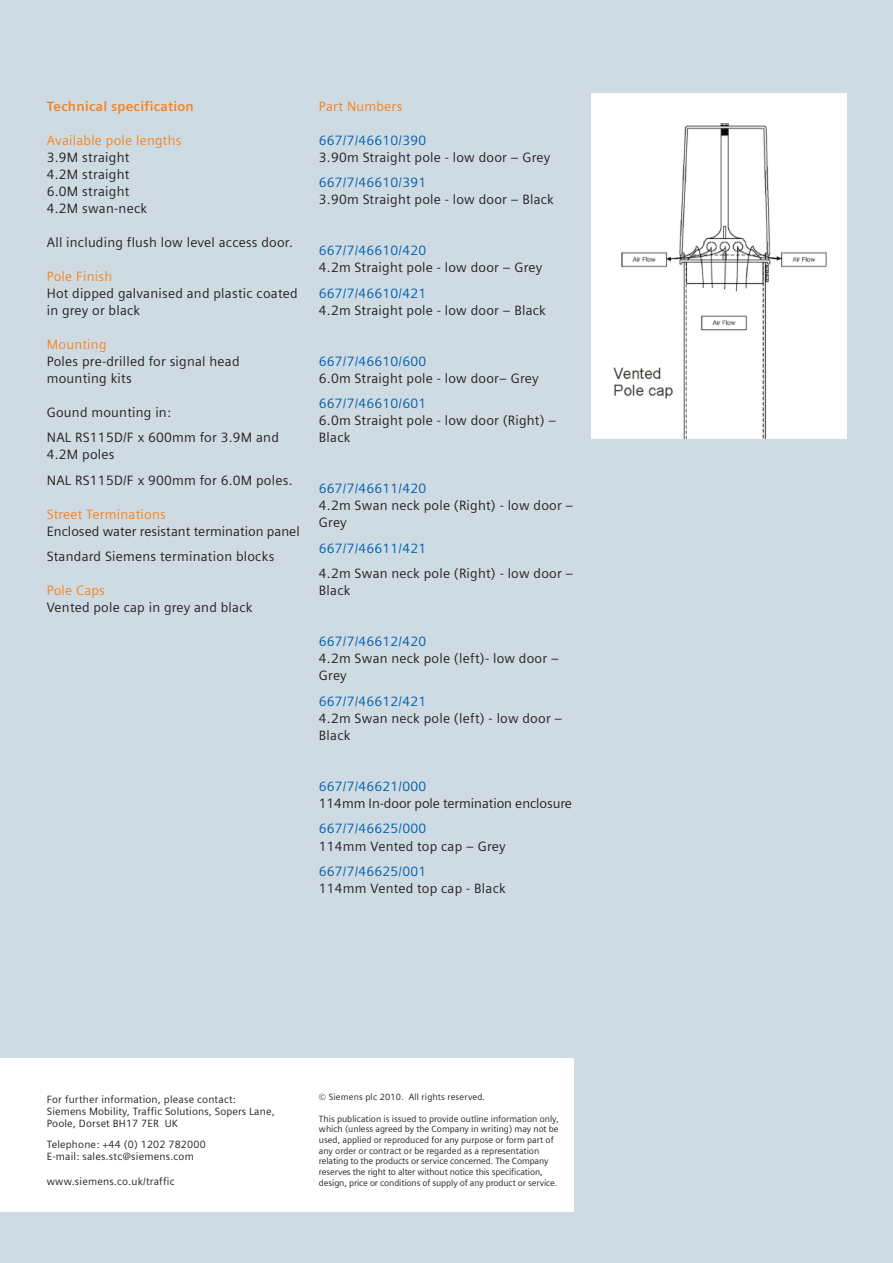
<style>
.page{position:relative;width:893px;height:1263px;background:#cfdbe3}
.page>*{position:absolute;margin:0;border:0;box-sizing:border-box;transform-origin:0 0}
.t1{font:13.5px/17px "Siemens Sans";letter-spacing:.015em;color:#231f20}
.t2{font:13.5px "Siemens Sans";letter-spacing:.015em;color:#0160ae}
.t3{font:13.5px "Siemens Sans";letter-spacing:.015em;color:#f58220}
.t4{font:13.5px "Siemens Sans";letter-spacing:-.005em;color:#231f20}
.t5{font:700 13.5px "Siemens Sans";letter-spacing:.015em;color:#f58220}
.t6{font:10.5px/12.3px "Siemens Sans";letter-spacing:.015em;color:#231f20}
.t7{font:9px/10.6px "Siemens Sans";color:#231f20}
</style>
<div class="page">
<div style="left:0;top:1059px;width:574px;height:153px;background:#fff"></div>
<img style="left:591px;top:94px;width:255px;height:344px">
<p class="t5" style="left:47px;top:98px;width:149px">Technical specification</p>
<p class="t3" style="left:47px;top:132px;width:136px">Available pole lengths</p>
<p class="t1" style="left:47px;top:148px;width:102px">3.9M straight<br>4.2M straight<br>6.0M straight<br>4.2M swan-neck</p>
<p class="t1" style="left:47px;top:233px;width:248px">All including flush low level access door.</p>
<p class="t3" style="left:47px;top:268px;width:67px">Pole Finish</p>
<p class="t1" style="left:47px;top:285px;width:252px">Hot dipped galvanised and plastic coated in grey or black</p>
<p class="t3" style="left:47px;top:336px;width:61px">Mounting</p>
<p class="t1" style="left:47px;top:353px;width:194px">Poles pre-drilled for signal head mounting kits</p>
<p class="t1" style="left:47px;top:399px;width:234px;line-height:25.5px">Gound mounting in:<br>NAL RS115D/F x 600mm for 3.9M and</p>
<p class="t1" style="left:47px;top:442px;width:247px;line-height:25.5px">4.2M poles<br>NAL RS115D/F x 900mm for 6.0M poles.</p>
<p class="t3" style="left:47px;top:506px;width:120px">Street Terminations</p>
<p class="t1" style="left:47px;top:518px;width:254px;line-height:25.5px">Enclosed water resistant termination panel<br>Standard Siemens termination blocks</p>
<p class="t3" style="left:47px;top:583px;width:60px">Pole Caps</p>
<p class="t1" style="left:47px;top:599px;width:207px">Vented pole cap in grey and black</p>
<p class="t3" style="left:319px;top:98px;width:85px">Part Numbers</p>
<p class="t2" style="left:319px;top:132px;width:109px">667/7/46610/390</p>
<p class="t1" style="left:319px;top:148px;width:233px">3.90m Straight pole - low door – Grey</p>
<p class="t2" style="left:319px;top:175px;width:109px">667/7/46610/391</p>
<p class="t1" style="left:319px;top:191px;width:236px">3.90m Straight pole - low door – Black</p>
<p class="t2" style="left:319px;top:243px;width:109px">667/7/46610/420</p>
<p class="t1" style="left:319px;top:259px;width:225px">4.2m Straight pole - low door – Grey</p>
<p class="t2" style="left:319px;top:285px;width:109px">667/7/46610/421</p>
<p class="t1" style="left:319px;top:302px;width:228px">4.2m Straight pole - low door – Black</p>
<p class="t2" style="left:319px;top:353px;width:109px">667/7/46610/600</p>
<p class="t1" style="left:319px;top:370px;width:221px">6.0m Straight pole - low door– Grey</p>
<p class="t2" style="left:319px;top:396px;width:109px">667/7/46610/601</p>
<p class="t1" style="left:319px;top:412px;width:239px">6.0m Straight pole - low door (Right) –<br>Black</p>
<p class="t2" style="left:319px;top:481px;width:109px">667/7/46611/420</p>
<p class="t1" style="left:319px;top:497px;width:256px">4.2m Swan neck pole (Right) - low door –<br>Grey</p>
<p class="t2" style="left:319px;top:540px;width:109px">667/7/46611/421</p>
<p class="t1" style="left:319px;top:565px;width:256px">4.2m Swan neck pole (Right) - low door –<br>Black</p>
<p class="t2" style="left:319px;top:634px;width:109px">667/7/46612/420</p>
<p class="t1" style="left:319px;top:650px;width:241px">4.2m Swan neck pole (left)- low door –<br>Grey</p>
<p class="t2" style="left:319px;top:693px;width:109px">667/7/46612/421</p>
<p class="t1" style="left:319px;top:710px;width:245px">4.2m Swan neck pole (left) - low door –<br>Black</p>
<p class="t2" style="left:319px;top:778px;width:109px">667/7/46621/000</p>
<p class="t4" style="left:319px;top:795px;width:255px">114mm In-door pole termination enclosure</p>
<p class="t2" style="left:319px;top:821px;width:109px">667/7/46625/000</p>
<p class="t1" style="left:319px;top:837px;width:188px">114mm Vented top cap – Grey</p>
<p class="t2" style="left:319px;top:863px;width:109px">667/7/46625/001</p>
<p class="t1" style="left:319px;top:880px;width:188px">114mm Vented top cap - Black</p>
<p class="t6" style="left:47px;top:1093px;width:229px">For further information, please contact:<br>Siemens Mobility, Traffic Solutions, Sopers Lane,<br>Poole, Dorset BH17 7ER UK</p>
<p class="t6" style="left:47px;top:1138px;width:160px">Telephone: +44 (0) 1202 782000<br>E-mail: sales.stc@siemens.com</p>
<p class="t6" style="left:47px;top:1175px;width:129px">www.siemens.co.uk/traffic</p>
<p class="t7" style="left:319px;top:1092px;width:168px">© Siemens plc 2010. All rights reserved.</p>
<p class="t7" style="left:319px;top:1113px;width:241px">This publication is issued to provide outline information only, which (unless agreed by the Company in writing) may not be used, applied or reproduced for any purpose or form part of any order or contract or be regarded as a representation relating to the products or service concerned. The Company reserves the right to alter without notice this specification, design, price or conditions of supply of any product or service.</p>
</div>
